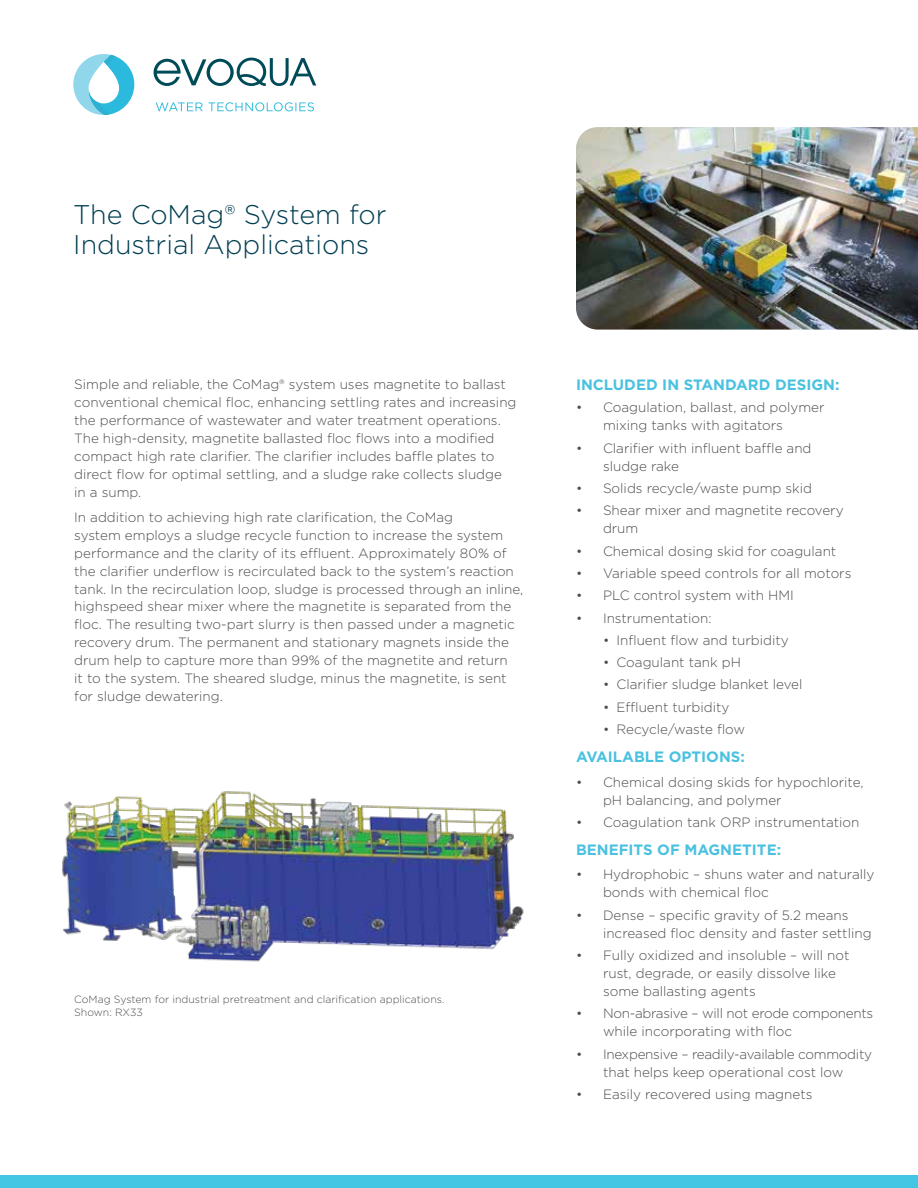
<style>
.page{position:relative;width:918px;height:1188px;background:#fff}
.page>*{position:absolute;margin:0;border:0;box-sizing:border-box;transform-origin:0 0}
.t1{font:300 27px/30px "Gotham";color:#003e52}
.t2{font:700 15px "Gotham";color:#4ac1e0}
.t3{font:300 13.5px/18px "Gotham";color:#4d4d4f}
.t4{font:300 13.5px/18px "Gotham";letter-spacing:-.02em;color:#4d4d4f}
.t5{font:300 10.5px/13.5px "Gotham";color:#4d4d4f}
</style>
<div class="page">
<div style="left:0;top:1175px;width:918px;height:13px;background:#43c5e4"></div>
<svg style="left:154px;top:58px;width:162px;height:28px"></svg>
<svg style="left:156px;top:102px;width:46px;height:9px"></svg>
<svg style="left:208px;top:102px;width:106px;height:9px"></svg>
<svg style="left:73px;top:54px;width:61px;height:61px"></svg>
<img style="left:576px;top:127px;width:342px;height:203px">
<img style="left:62px;top:791px;width:462px;height:171px">
<h1 class="t1" style="left:73px;top:199px;width:315px">The CoMag® System for<br>Industrial Applications</h1>
<p class="t3" style="left:74px;top:375px;width:444px">Simple and reliable, the CoMag® system uses magnetite to ballast conventional chemical floc, enhancing settling rates and increasing the performance of wastewater and water treatment operations.<br>The high-density, magnetite ballasted floc flows into a modified compact high rate clarifier. The clarifier includes baffle plates to direct flow for optimal settling, and a sludge rake collects sludge in a sump.</p>
<p class="t3" style="left:74px;top:507px;width:450px">In addition to achieving high rate clarification, the CoMag<br>system employs a sludge recycle function to increase the system performance and the clarity of its effluent. Approximately 80% of the clarifier underflow is recirculated back to the system’s reaction tank. In the recirculation loop, sludge is processed through an inline, highspeed shear mixer where the magnetite is separated from the floc. The resulting two-part slurry is then passed under a magnetic recovery drum. The permanent and stationary magnets inside the drum help to capture more than 99% of the magnetite and return<br>it to the system. The sheared sludge, minus the magnetite, is sent for sludge dewatering.</p>
<p class="t5" style="left:74px;top:992px;width:372px">CoMag System for industrial pretreatment and clarification applications.<br>Shown: RX33</p>
<p class="t2" style="left:576px;top:375px;width:265px">INCLUDED IN STANDARD DESIGN:</p>
<p class="t3" style="left:603px;top:398px;width:223px;text-indent:-27px">• Coagulation, ballast, and polymer mixing tanks with agitators</p>
<p class="t3" style="left:603px;top:438px;width:210px;text-indent:-27px">• Clarifier with influent baffle and sludge rake</p>
<p class="t3" style="left:576px;top:479px;width:238px">• Solids recycle/waste pump skid</p>
<p class="t3" style="left:603px;top:501px;width:242px;text-indent:-27px">• Shear mixer and magnetite recovery drum</p>
<p class="t3" style="left:576px;top:541px;width:262px">• Chemical dosing skid for coagulant</p>
<p class="t3" style="left:576px;top:564px;width:277px">• Variable speed controls for all motors</p>
<p class="t3" style="left:576px;top:586px;width:219px">• PLC control system with HMI</p>
<p class="t3" style="left:576px;top:608px;width:137px">• Instrumentation:</p>
<p class="t3" style="left:603px;top:631px;width:187px">• Influent flow and turbidity</p>
<p class="t3" style="left:603px;top:653px;width:139px">• Coagulant tank pH</p>
<p class="t3" style="left:603px;top:675px;width:201px">• Clarifier sludge blanket level</p>
<p class="t3" style="left:603px;top:698px;width:128px">• Effluent turbidity</p>
<p class="t3" style="left:603px;top:720px;width:144px">• Recycle/waste flow</p>
<p class="t2" style="left:576px;top:747px;width:170px">AVAILABLE OPTIONS:</p>
<p class="t3" style="left:603px;top:773px;width:262px;text-indent:-27px">• Chemical dosing skids for hypochlorite, pH balancing, and polymer</p>
<p class="t3" style="left:576px;top:813px;width:285px">• Coagulation tank ORP instrumentation</p>
<p class="t2" style="left:576px;top:839px;width:207px">BENEFITS OF MAGNETITE:</p>
<p class="t3" style="left:603px;top:865px;width:273px;text-indent:-27px">• Hydrophobic – shuns water and naturally bonds with chemical floc</p>
<p class="t3" style="left:603px;top:906px;width:270px;text-indent:-27px">• Dense – specific gravity of 5.2 means increased floc density and faster settling</p>
<p class="t3" style="left:603px;top:946px;width:248px;text-indent:-27px">• Fully oxidized and insoluble – will not rust, degrade, or easily dissolve like some ballasting agents</p>
<p class="t4" style="left:603px;top:1004px;width:272px;text-indent:-27px">• Non-abrasive – will not erode components while incorporating with floc</p>
<p class="t4" style="left:576px;top:1045px;width:298px;text-align:center">• Inexpensive – readily-available commodity that helps keep operational cost low</p>
<p class="t3" style="left:576px;top:1085px;width:238px">• Easily recovered using magnets</p>
</div>
